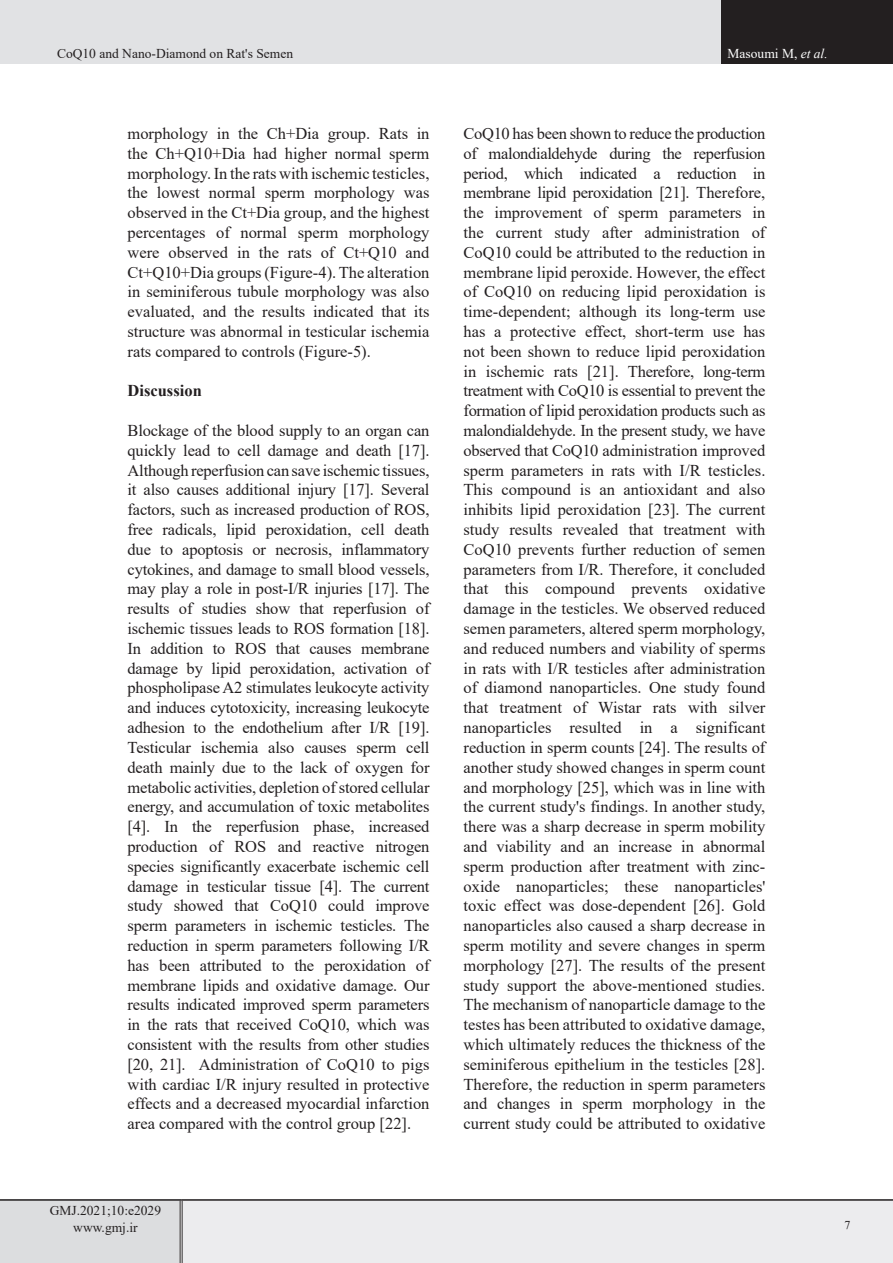
<style>
.page{position:relative;width:893px;height:1263px;background:#fff}
.page>*{position:absolute;margin:0;border:0;box-sizing:border-box;transform-origin:0 0}
.t1{font:16.5px/19.8px "Times New Roman";color:#231f20;text-align:justify}
.t2{font:700 16.5px "Times New Roman";color:#231f20}
.t3{font:13.5px/16.2px "Times New Roman";color:#231f20;text-align:center}
.t4{font:13.5px "Times New Roman";color:#fff}
.t5{font:12px "Times New Roman";color:#231f20}
.s1{font-style:italic}
</style>
<div class="page">
<div style="left:0;top:0;width:722px;height:64px;background:#e1e2e4"></div>
<div style="left:722px;top:0;width:171px;height:64px;background:#231f20"></div>
<div style="left:0;top:1200px;width:181px;height:63px;background:#dcdddf"></div>
<div style="left:181px;top:1200px;width:712px;height:63px;background:#ececee"></div>
<hr style="left:180px;top:1201px;width:3px;height:62px;background:#fff">
<hr style="left:180px;top:1201px;width:1px;height:62px;background:#231f20">
<hr style="left:182px;top:1201px;width:1px;height:62px;background:#231f20">
<hr style="left:0;top:1199px;width:181px;height:2px;background:#231f20">
<hr style="left:181px;top:1199px;width:712px;height:2px;background:#231f20">
<p class="t3" style="left:57px;top:45px;width:238px">CoQ10 and Nano-Diamond on Rat's Semen</p>
<p class="t4" style="left:728px;top:44px;width:102px">Masoumi M, <span class="s1">et al.</span></p>
<p class="t1" style="left:128px;top:123px;width:303px">morphology in the Ch+Dia group. Rats in the Ch+Q10+Dia had higher normal sperm morphology. In the rats with ischemic testicles, the lowest normal sperm morphology was observed in the Ct+Dia group, and the highest percentages of normal sperm morphology were observed in the rats of Ct+Q10 and Ct+Q10+Dia groups (Figure-4). The alteration in seminiferous tubule morphology was also evaluated, and the results indicated that its structure was abnormal in testicular ischemia rats compared to controls (Figure-5).</p>
<p class="t2" style="left:128px;top:379px;width:76px">Discussion</p>
<p class="t1" style="left:128px;top:420px;width:303px">Blockage of the blood supply to an organ can quickly lead to cell damage and death [17].<br>Although reperfusion can save ischemic tissues, it also causes additional injury [17]. Several factors, such as increased production of ROS, free radicals, lipid peroxidation, cell death due to apoptosis or necrosis, inflammatory cytokines, and damage to small blood vessels, may play a role in post-I/R injuries [17]. The results of studies show that reperfusion of ischemic tissues leads to ROS formation [18].<br>In addition to ROS that causes membrane damage by lipid peroxidation, activation of phospholipase A2 stimulates leukocyte activity and induces cytotoxicity, increasing leukocyte adhesion to the endothelium after I/R [19].<br>Testicular ischemia also causes sperm cell death mainly due to the lack of oxygen for metabolic activities, depletion of stored cellular energy, and accumulation of toxic metabolites [4]. In the reperfusion phase, increased production of ROS and reactive nitrogen species significantly exacerbate ischemic cell damage in testicular tissue [4]. The current study showed that CoQ10 could improve sperm parameters in ischemic testicles. The reduction in sperm parameters following I/R has been attributed to the peroxidation of membrane lipids and oxidative damage. Our results indicated improved sperm parameters in the rats that received CoQ10, which was consistent with the results from other studies [20, 21]. Administration of CoQ10 to pigs with cardiac I/R injury resulted in protective effects and a decreased myocardial infarction area compared with the control group [22].</p>
<p class="t1" style="left:463px;top:123px;width:303px">CoQ10 has been shown to reduce the production of malondialdehyde during the reperfusion period, which indicated a reduction in membrane lipid peroxidation [21]. Therefore, the improvement of sperm parameters in the current study after administration of CoQ10 could be attributed to the reduction in membrane lipid peroxide. However, the effect of CoQ10 on reducing lipid peroxidation is time-dependent; although its long-term use has a protective effect, short-term use has not been shown to reduce lipid peroxidation in ischemic rats [21]. Therefore, long-term treatment with CoQ10 is essential to prevent the formation of lipid peroxidation products such as malondialdehyde. In the present study, we have observed that CoQ10 administration improved sperm parameters in rats with I/R testicles.<br>This compound is an antioxidant and also inhibits lipid peroxidation [23]. The current study results revealed that treatment with CoQ10 prevents further reduction of semen parameters from I/R. Therefore, it concluded that this compound prevents oxidative damage in the testicles. We observed reduced semen parameters, altered sperm morphology, and reduced numbers and viability of sperms in rats with I/R testicles after administration of diamond nanoparticles. One study found that treatment of Wistar rats with silver nanoparticles resulted in a significant reduction in sperm counts [24]. The results of another study showed changes in sperm count and morphology [25], which was in line with the current study's findings. In another study, there was a sharp decrease in sperm mobility and viability and an increase in abnormal sperm production after treatment with zinc&shy;oxide nanoparticles; these nanoparticles' toxic effect was dose-dependent [26]. Gold nanoparticles also caused a sharp decrease in sperm motility and severe changes in sperm morphology [27]. The results of the present study support the above-mentioned studies.<br>The mechanism of nanoparticle damage to the testes has been attributed to oxidative damage, which ultimately reduces the thickness of the seminiferous epithelium in the testicles [28].<br>Therefore, the reduction in sperm parameters and changes in sperm morphology in the current study could be attributed to oxidative</p>
<p class="t3" style="left:50px;top:1202px;width:113px">GMJ.2021;10:e2029 www.gmj.ir</p>
<p class="t5" style="left:845px;top:1216px;width:7px">7</p>
</div>
